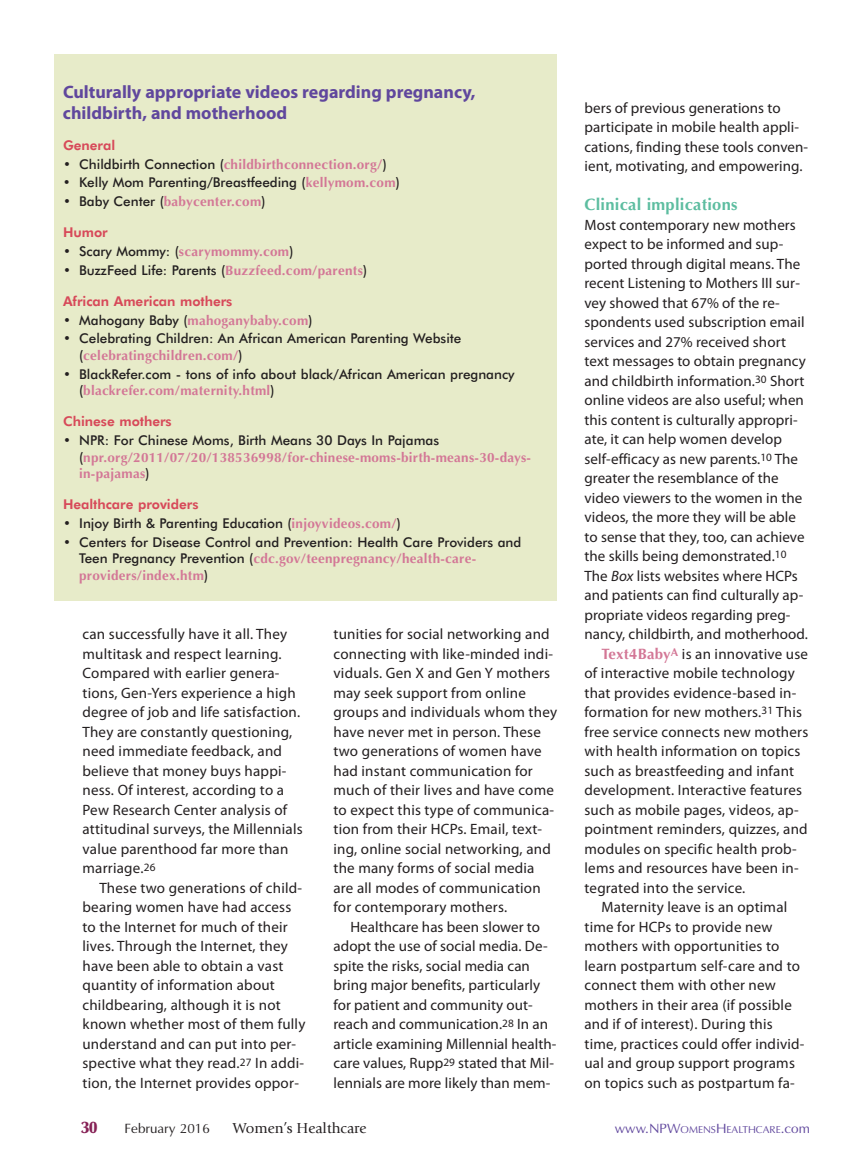
<style>
.page{position:relative;width:864px;height:1175px;background:#fff}
.page>*{position:absolute;margin:0;border:0;box-sizing:border-box;transform-origin:0 0}
.t1{font:700 18px/21px "Myriad Pro";color:#60479d}
.t2{font:700 16.5px "Optima";letter-spacing:.015em;color:#5dbda0}
.t3{font:900 16.5px "Optima";color:#862155}
.t4{font:15px/19.5px "Myriad Pro";letter-spacing:.015em;color:#231f20}
.t5{font:15px "Giovanni";color:#231f20}
.t6{font:500 13.5px "Futura BT";color:#231f20}
.t7{font:700 13.5px/16.5px "Optima";letter-spacing:.02em;color:#d37796}
.t8{font:800 13.5px "Futura BT";color:#d74959}
.t9{font:13.5px "Optima";color:#231f20}
.t10{font:10.2px "Optima";color:#60479d}
.s1{font-family:"Futura BT";font-weight:500;color:#231f20}
.s2{font-family:"Optima";font-weight:700;color:#d37796}
.s3{font-style:italic}
.s4{font-size:13.5px}
</style>
<div class="page">
<div style="left:54px;top:54px;width:502px;height:546px;background:#e7ebc9"></div>
<p class="t1" style="left:63px;top:82px;width:414px">Culturally appropriate videos regarding pregnancy, childbirth, and motherhood</p>
<p class="t8" style="left:63px;top:140px;width:54px">General</p>
<p class="t7" style="left:63px;top:156px;width:325px"><span class="s1">• Childbirth Connection (</span>childbirthconnection.org/<span class="s1">)</span></p>
<p class="t6" style="left:63px;top:177px;width:339px">• Kelly Mom Parenting/Breastfeeding (<span class="s2">kellymom.com</span>)</p>
<p class="t7" style="left:63px;top:193px;width:204px"><span class="s1">• Baby Center (</span>babycenter.com<span class="s1">)</span></p>
<p class="t8" style="left:63px;top:227px;width:46px">Humor</p>
<p class="t6" style="left:63px;top:246px;width:232px">• Scary Mommy: (<span class="s2">scarymommy.com</span>)</p>
<p class="t6" style="left:63px;top:264px;width:306px">• BuzzFeed Life: Parents (<span class="s2">Buzzfeed.com/parents</span>)</p>
<p class="t8" style="left:63px;top:296px;width:171px">African American mothers</p>
<p class="t7" style="left:63px;top:312px;width:251px"><span class="s1">• Mahogany Baby (</span>mahoganybaby.com<span class="s1">)</span></p>
<p class="t6" style="left:63px;top:333px;width:400px">• Celebrating Children: An African American Parenting Website</p>
<p class="t7" style="left:79px;top:347px;width:165px"><span class="s1">(</span>celebratingchildren.com/<span class="s1">)</span></p>
<p class="t6" style="left:63px;top:368px;width:453px">• BlackRefer.com - tons of info about black/African American pregnancy</p>
<p class="t7" style="left:79px;top:382px;width:197px"><span class="s1">(</span>blackrefer.com/maternity.html<span class="s1">)</span></p>
<p class="t8" style="left:63px;top:416px;width:110px">Chinese mothers</p>
<p class="t6" style="left:63px;top:435px;width:378px">• NPR: For Chinese Moms, Birth Means 30 Days In Pajamas</p>
<p class="t7" style="left:79px;top:449px;width:453px"><span class="s1">(</span>npr.org/2011/07/20/138536998/for-chinese-moms-birth-means-30-days&shy;in-pajamas<span class="s1">)</span></p>
<p class="t8" style="left:63px;top:499px;width:137px">Healthcare providers</p>
<p class="t6" style="left:63px;top:518px;width:340px">• Injoy Birth &amp; Parenting Education (<span class="s2">injoyvideos.com/</span>)</p>
<p class="t6" style="left:63px;top:536px;width:460px">• Centers for Disease Control and Prevention: Health Care Providers and</p>
<p class="t7" style="left:79px;top:550px;width:399px"><span class="s1">Teen Pregnancy Prevention (</span>cdc.gov/teenpregnancy/health-care&shy;providers/index.htm<span class="s1">)</span></p>
<p class="t4" style="left:82px;top:625px;width:222px">can successfully have it all. They multitask and respect learning.<br>Compared with earlier genera&shy;tions, Gen-Yers experience a high degree of job and life satisfaction.<br>They are constantly questioning, need immediate feedback, and believe that money buys happi&shy;ness. Of interest, according to a<br>Pew Research Center analysis of attitudinal surveys, the Millennials value parenthood far more than marriage.<sup>26</sup></p>
<p class="t4" style="left:82px;top:879px;width:224px;text-indent:17px">These two generations of child&shy;bearing women have had access to the Internet for much of their lives. Through the Internet, they have been able to obtain a vast quantity of information about childbearing, although it is not known whether most of them fully understand and can put into per&shy;spective what they read.<sup>27</sup> In addi&shy;tion, the Internet provides oppor-</p>
<p class="t4" style="left:333px;top:625px;width:225px">tunities for social networking and connecting with like-minded indi&shy;viduals. Gen X and Gen Y mothers may seek support from online groups and individuals whom they have never met in person. These two generations of women have had instant communication for much of their lives and have come to expect this type of communica&shy;tion from their HCPs. Email, text&shy;ing, online social networking, and the many forms of social media are all modes of communication for contemporary mothers.</p>
<p class="t4" style="left:333px;top:918px;width:224px;text-indent:17px">Healthcare has been slower to adopt the use of social media. De&shy;spite the risks, social media can bring major benefits, particularly for patient and community out&shy;reach and communication.<sup>28</sup> In an article examining Millennial health&shy;care values, Rupp<sup>29</sup> stated that Mil&shy;lennials are more likely than mem-</p>
<p class="t4" style="left:584px;top:99px;width:225px">bers of previous generations to participate in mobile health appli&shy;cations, finding these tools conven&shy;ient, motivating, and empowering.</p>
<p class="t2" style="left:584px;top:195px;width:155px">Clinical implications</p>
<p class="t4" style="left:584px;top:216px;width:213px">Most contemporary new mothers</p>
<p class="t4" style="left:584px;top:235px;width:200px">expect to be informed and sup-</p>
<p class="t4" style="left:584px;top:255px;width:217px">ported through digital means. The</p>
<p class="t4" style="left:584px;top:274px;width:217px">recent Listening to Mothers III sur-</p>
<p class="t4" style="left:584px;top:294px;width:197px">vey showed that 67% of the re-</p>
<p class="t4" style="left:584px;top:313px;width:222px">spondents used subscription email</p>
<p class="t4" style="left:584px;top:333px;width:203px">services and 27% received short</p>
<p class="t4" style="left:584px;top:352px;width:223px">text messages to obtain pregnancy</p>
<p class="t4" style="left:584px;top:372px;width:222px">and childbirth information.<sup>30</sup> Short</p>
<p class="t4" style="left:585px;top:391px;width:221px">online videos are also useful; when</p>
<p class="t4" style="left:584px;top:411px;width:215px">this content is culturally appropri-</p>
<p class="t4" style="left:584px;top:430px;width:199px">ate, it can help women develop</p>
<p class="t4" style="left:584px;top:450px;width:215px">self-efficacy as new parents.<sup>10</sup> The</p>
<p class="t4" style="left:585px;top:469px;width:196px">greater the resemblance of the</p>
<p class="t4" style="left:584px;top:489px;width:219px">video viewers to the women in the</p>
<p class="t4" style="left:584px;top:508px;width:213px">videos, the more they will be able</p>
<p class="t4" style="left:585px;top:528px;width:222px">to sense that they, too, can achieve</p>
<p class="t4" style="left:584px;top:547px;width:203px">the skills being demonstrated.<sup>10</sup></p>
<p class="t4" style="left:584px;top:567px;width:215px">The <span class="s3">Box</span> lists websites where HCPs</p>
<p class="t4" style="left:584px;top:586px;width:220px">and patients can find culturally ap-</p>
<p class="t4" style="left:584px;top:606px;width:207px">propriate videos regarding preg-</p>
<p class="t4" style="left:584px;top:625px;width:225px">nancy, childbirth, and motherhood.</p>
<p class="t4" style="left:601px;top:645px;width:208px"><span class="s2">Text4Baby</span><sup>A</sup> is an innovative use</p>
<p class="t4" style="left:584px;top:664px;width:212px">of interactive mobile technology</p>
<p class="t4" style="left:584px;top:684px;width:213px">that provides evidence-based in-</p>
<p class="t4" style="left:585px;top:703px;width:219px">formation for new mothers.<sup>31</sup> This</p>
<p class="t4" style="left:584px;top:723px;width:225px">free service connects new mothers</p>
<p class="t4" style="left:584px;top:742px;width:217px">with health information on topics</p>
<p class="t4" style="left:584px;top:762px;width:211px">such as breastfeeding and infant</p>
<p class="t4" style="left:585px;top:781px;width:219px">development. Interactive features</p>
<p class="t4" style="left:585px;top:801px;width:216px">such as mobile pages, videos, ap-</p>
<p class="t4" style="left:585px;top:820px;width:225px">pointment reminders, quizzes, and</p>
<p class="t4" style="left:585px;top:840px;width:214px">modules on specific health prob-</p>
<p class="t4" style="left:585px;top:859px;width:216px">lems and resources have been in-</p>
<p class="t4" style="left:585px;top:879px;width:162px">tegrated into the service.</p>
<p class="t4" style="left:601px;top:898px;width:187px">Maternity leave is an optimal</p>
<p class="t4" style="left:585px;top:918px;width:189px">time for HCPs to provide new</p>
<p class="t4" style="left:585px;top:937px;width:196px">mothers with opportunities to</p>
<p class="t4" style="left:585px;top:957px;width:217px">learn postpartum self-care and to</p>
<p class="t4" style="left:585px;top:976px;width:193px">connect them with other new</p>
<p class="t4" style="left:585px;top:996px;width:209px">mothers in their area (if possible</p>
<p class="t4" style="left:584px;top:1015px;width:190px">and if of interest). During this</p>
<p class="t4" style="left:585px;top:1035px;width:222px">time, practices could offer individ-</p>
<p class="t4" style="left:585px;top:1054px;width:212px">ual and group support programs</p>
<p class="t4" style="left:584px;top:1074px;width:212px">on topics such as postpartum fa-</p>
<p class="t3" style="left:81px;top:1121px;width:18px">30</p>
<p class="t9" style="left:125px;top:1120px;width:87px">February 2016</p>
<p class="t5" style="left:233px;top:1122px;width:135px">Women’s Healthcare</p>
<p class="t10" style="left:615px;top:1123px;width:197px"><span class="s4">www.NPW</span>OMENS<span class="s4">H</span>EALTHCARE<span class="s4">.com</span></p>
</div>
